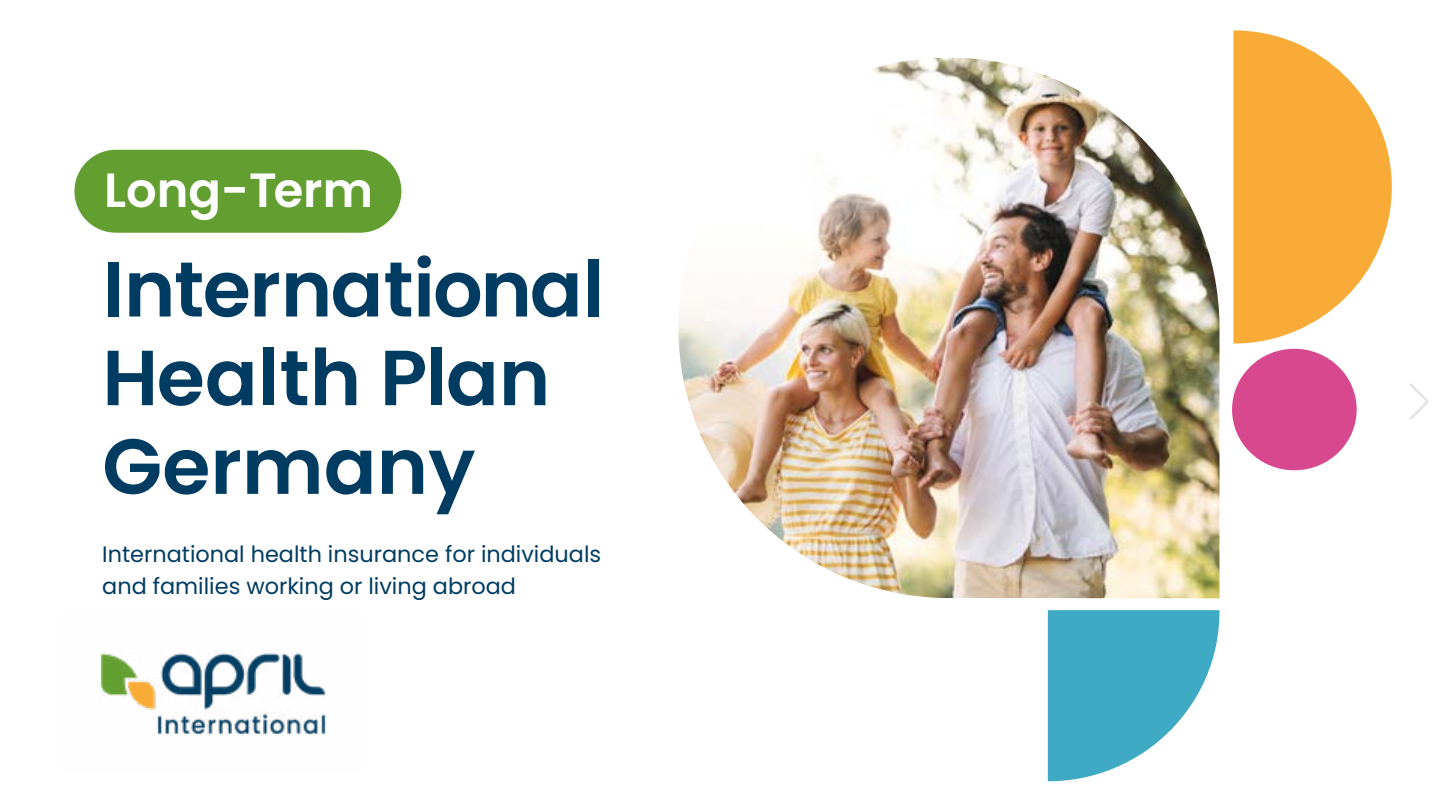
<style>
.page{position:relative;width:1441px;height:810px;background:#fff}
.page>*{position:absolute;margin:0;border:0;box-sizing:border-box;transform-origin:0 0}
.t1{font:600 78px/88.7px "Poppins";color:#003c61}
.t2{font:600 48px "Poppins";color:#fff}
.t3{font:22.35px/32px "Poppins";color:#003c61}
</style>
<div class="page">
<img style="left:100px;top:651px;width:226px;height:84px">
<svg style="left:1233px;top:30px;width:158px;height:314px;fill:#f8ab36"></svg>
<svg style="left:1047px;top:610px;width:172px;height:171px"></svg>
<div style="left:74px;top:150px;width:327px;height:83px;background:#639e30;border-radius:41px"></div>
<img style="left:678px;top:58px;width:541px;height:540px">
<div style="left:1231px;top:349px;width:125px;height:121px;background:#d7488f;border-radius:50%"></div>
<svg style="left:1410px;top:383px;width:18px;height:37px"></svg>
<h2 class="t2" style="left:104px;top:162px;width:270px">Long-Term</h2>
<h1 class="t1" style="left:102px;top:245px;width:503px">International<br>Health Plan<br>Germany</h1>
<p class="t3" style="left:102px;top:539px;width:500px">International health insurance for individuals and families working or living abroad</p>
</div>
